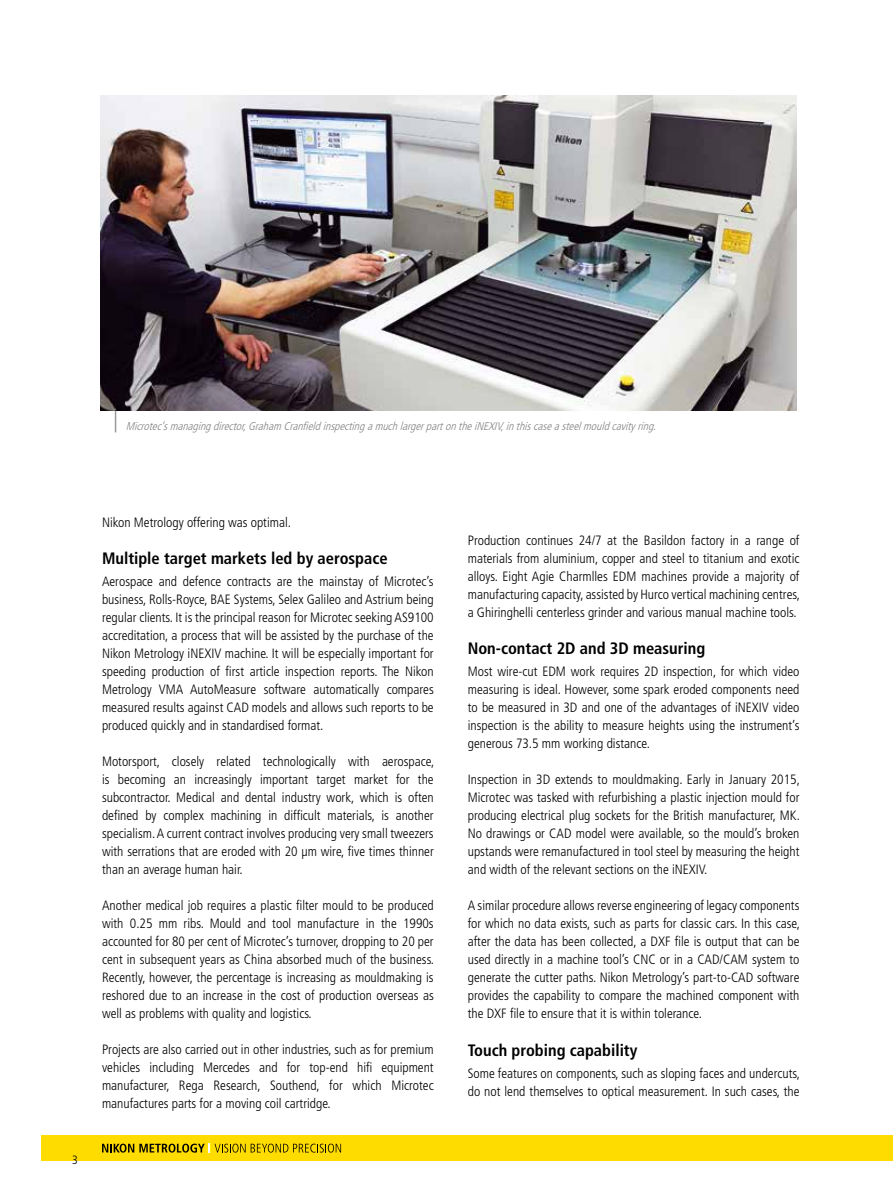
<style>
.page{position:relative;width:893px;height:1191px;background:#fff}
.page>*{position:absolute;margin:0;border:0;box-sizing:border-box;transform-origin:0 0}
.t1{font:700 condensed 16.5px "Frutiger LT Std";color:#000}
.t2{font:300 condensed 13.5px/18px "Frutiger LT Std";color:#000;text-align:justify}
.t3{font:300 condensed 12px "Frutiger LT Std";color:#000}
.t4{font:italic 300 condensed 11.25px "Frutiger LT Std";color:#818084}
</style>
<div class="page">
<div style="left:41px;top:1135px;width:852px;height:25px;background:#ffdc00"></div>
<svg style="left:102px;top:1143px;width:239px;height:9px"></svg>
<hr style="left:115px;top:367px;width:1px;height:65px;background:#818084">
<img style="left:101px;top:96px;width:695px;height:314px">
<p class="t4" style="left:126px;top:419px;width:535px">Microtec’smanagingdirector,Graham CranfieldinspectingamuchlargerpartontheiNEXIV,inthiscaseasteelmouldcavityring.</p>
<p class="t3" style="left:72px;top:1153px;width:7px">3</p>
<p class="t2" style="left:102px;top:513px;width:190px">Nikon Metrology offering was optimal.</p>
<p class="t1" style="left:102px;top:548px;width:287px">Multiple target markets led by aerospace</p>
<p class="t2" style="left:102px;top:573px;width:333px">Aerospace and defence contracts are the mainstay of Microtec’s business, Rolls-Royce, BAE Systems, Selex Galileo and Astrium being regular clients. It is the principal reason for Microtec seeking AS9100 accreditation, a process that will be assisted by the purchase of the Nikon Metrology iNEXIV machine. It will be especially important for speeding production of first article inspection reports. The Nikon Metrology VMA AutoMeasure software automatically compares measured results against CAD models and allows such reports to be produced quickly and in standardised format.</p>
<p class="t2" style="left:102px;top:753px;width:334px">Motorsport, closely related technologically with aerospace, is becoming an increasingly important target market for the subcontractor. Medical and dental industry work, which is often defined by complex machining in difficult materials, is another specialism. A current contract involves producing very small tweezers with serrations that are eroded with 20 µm wire, five times thinner than an average human hair.</p>
<p class="t2" style="left:102px;top:897px;width:334px">Another medical job requires a plastic filter mould to be produced with 0.25 mm ribs. Mould and tool manufacture in the 1990s accounted for 80 per cent of Microtec’s turnover, dropping to 20 per cent in subsequent years as China absorbed much of the business.<br>Recently, however, the percentage is increasing as mouldmaking is reshored due to an increase in the cost of production overseas as well as problems with quality and logistics.</p>
<p class="t2" style="left:102px;top:1041px;width:333px">Projects are also carried out in other industries, such as for premium vehicles including Mercedes and for top-end hifi equipment manufacturer, Rega Research, Southend, for which Microtec manufactures parts for a moving coil cartridge.</p>
<p class="t2" style="left:468px;top:531px;width:334px">Production continues 24/7 at the Basildon factory in a range of materials from aluminium, copper and steel to titanium and exotic alloys. Eight Agie Charmlles EDM machines provide a majority of manufacturing capacity, assisted by Hurco vertical machining centres, a Ghiringhelli centerless grinder and various manual machine tools.</p>
<p class="t1" style="left:468px;top:638px;width:239px">Non-contact 2D and 3D measuring</p>
<p class="t2" style="left:468px;top:663px;width:333px">Most wire-cut EDM work requires 2D inspection, for which video measuring is ideal. However, some spark eroded components need to be measured in 3D and one of the advantages of iNEXIV video inspection is the ability to measure heights using the instrument’s generous 73.5 mm working distance.</p>
<p class="t2" style="left:468px;top:771px;width:334px">Inspection in 3D extends to mouldmaking. Early in January 2015, Microtec was tasked with refurbishing a plastic injection mould for producing electrical plug sockets for the British manufacturer, MK.<br>No drawings or CAD model were available, so the mould’s broken upstands were remanufactured in tool steel by measuring the height and width of the relevant sections on the iNEXIV.</p>
<p class="t2" style="left:468px;top:897px;width:334px">A similar procedure allows reverse engineering of legacy components for which no data exists, such as parts for classic cars. In this case, after the data has been collected, a DXF file is output that can be used directly in a machine tool’s CNC or in a CAD/CAM system to generate the cutter paths. Nikon Metrology’s part-to-CAD software provides the capability to compare the machined component with the DXF file to ensure that it is within tolerance.</p>
<p class="t1" style="left:468px;top:1040px;width:171px">Touch probing capability</p>
<p class="t2" style="left:468px;top:1064px;width:334px">Some features on components, such as sloping faces and undercuts, do not lend themselves to optical measurement. In such cases, the</p>
</div>
